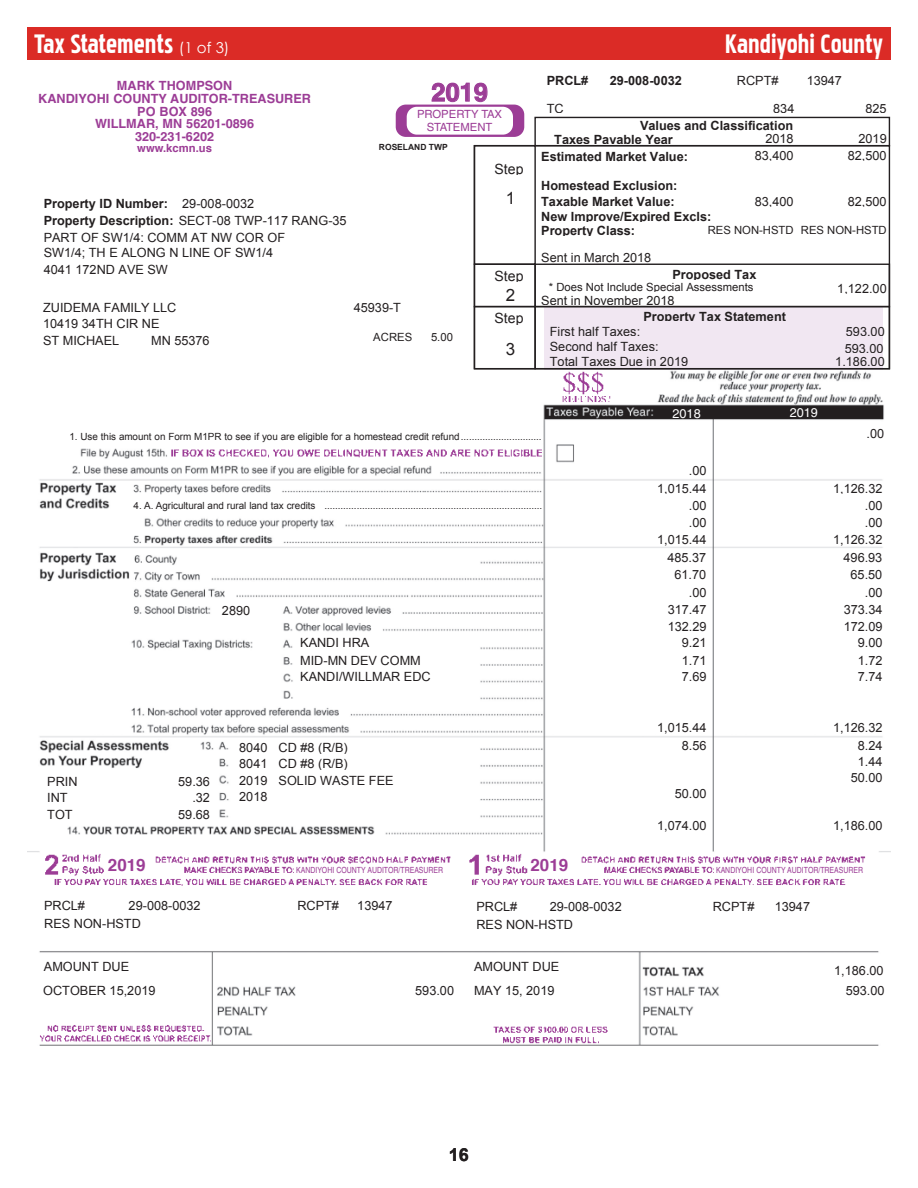
<style>
.page{position:relative;width:918px;height:1188px;background:#fff}
.page>*{position:absolute;margin:0;border:0;box-sizing:border-box;transform-origin:0 0}
.t1{font:33px "Pakenham";color:#fff}
.t2{font:700 25.35px "Helvetica";color:#9c3d96}
.t3{font:700 18px "Arial";color:#231f20}
.t4{font:700 16.95px "Helvetica";color:#9c3d96}
.t5{font:16.95px "Arial";color:#231f20}
.t6{font:14.1px "Arial";color:#231f20}
.t7{font:12.75px "Arial";color:#231f20}
.t8{font:700 12.75px "Arial";color:#231f20}
.t9{font:700 12.75px/12.8px "Helvetica";color:#9c3d96;text-align:center}
.t10{font:12.75px "Helvetica";color:#fff}
.t11{font:11.25px "Arial";color:#231f20}
.t12{font:11.25px/12.8px "Helvetica";color:#9c3d96;text-align:center}
.t13{font:700 11.25px "Helvetica";color:#9c3d96}
.t14{font:9.9px "Arial";letter-spacing:-.005em;color:#231f20}
.t15{font:condensed 8.4px "Helvetica";color:#9c3d96}
.t16{font:700 8.4px "Arial";color:#231f20}
.s1{font-family:"Century Gothic";font-size:15px}
.s2{font-weight:700}
</style>
<div class="page">
<div style="left:27px;top:27px;width:864px;height:32px;background:#db2b26"></div>
<img style="left:27px;top:102px;width:864px;height:944px">
<div style="left:396px;top:105px;width:128px;height:32px;background:#9c3d96;border-radius:10px"></div>
<div style="left:407px;top:107px;width:106px;height:28px;background:#fff;border-radius:10px"></div>
<svg style="left:431px;top:82px;width:57px;height:20px"></svg>
<div style="left:544px;top:306px;width:339px;height:64px;background:#f1e7f2"></div>
<div style="left:534px;top:117px;width:356px;height:29px;border:1px solid #231f20"></div>
<div style="left:534px;top:306px;width:356px;height:63px;border:1px solid #231f20"></div>
<div style="left:474px;top:306px;width:62px;height:63px;border:1px solid #231f20"></div>
<div style="left:534px;top:264px;width:356px;height:43px;border:1px solid #231f20"></div>
<div style="left:474px;top:264px;width:62px;height:43px;border:1px solid #231f20"></div>
<div style="left:474px;top:145px;width:62px;height:120px;border:1px solid #231f20"></div>
<h1 class="t1" style="left:34px;top:29px;width:197px">Tax Statements <span class="s1">(1 of 3)</span></h1>
<h1 class="t1" style="left:725px;top:29px;width:159px">Kandiyohi County</h1>
<h2 class="t2" style="left:431px;top:77px;width:58px">2019</h2>
<p class="t12" style="left:417px;top:108px;width:87px">PROPERTY TAX<br>STATEMENT</p>
<p class="t8" style="left:547px;top:73px;width:43px">PRCL#</p>
<p class="t7" style="left:737px;top:73px;width:43px">RCPT#</p>
<p class="t8" style="left:610px;top:73px;width:74px">29-008-0032</p>
<p class="t7" style="left:807px;top:73px;width:37px">13947</p>
<p class="t9" style="left:38px;top:79px;width:274px">MARK THOMPSON<br>KANDIYOHI COUNTY AUDITOR-TREASURER<br>PO BOX 896<br>WILLMAR, MN 56201-0896<br>320-231-6202</p>
<p class="t13" style="left:137px;top:139px;width:76px">www.kcmn.us</p>
<p class="t7" style="left:547px;top:100px;width:18px">TC</p>
<p class="t7" style="left:773px;top:100px;width:23px">834</p>
<p class="t7" style="left:865px;top:100px;width:23px">825</p>
<p class="t8" style="left:640px;top:117px;width:155px">Values and Classification</p>
<p class="t7" style="left:765px;top:131px;width:30px">2018</p>
<p class="t7" style="left:859px;top:131px;width:30px">2019</p>
<p class="t8" style="left:554px;top:131px;width:120px">Taxes Payable Year</p>
<p class="t16" style="left:379px;top:141px;width:70px">ROSELAND TWP</p>
<p class="t7" style="left:755px;top:148px;width:40px">83,400</p>
<p class="t7" style="left:848px;top:148px;width:40px">82,500</p>
<p class="t8" style="left:541px;top:148px;width:148px">Estimated Market Value:</p>
<p class="t6" style="left:494px;top:159px;width:31px">Step</p>
<p class="t8" style="left:44px;top:196px;width:126px">Property ID Number:</p>
<p class="t7" style="left:182px;top:195px;width:74px">29-008-0032</p>
<p class="t7" style="left:44px;top:212px;width:304px"><span class="s2">Property Description:</span> SECT-08 TWP-117 RANG-35</p>
<p class="t7" style="left:44px;top:229px;width:243px">PART OF SW1/4: COMM AT NW COR OF</p>
<p class="t7" style="left:44px;top:245px;width:231px">SW1/4; TH E ALONG N LINE OF SW1/4</p>
<p class="t7" style="left:44px;top:261px;width:126px">4041 172ND AVE SW</p>
<p class="t7" style="left:43px;top:299px;width:135px">ZUIDEMA FAMILY LLC</p>
<p class="t7" style="left:43px;top:315px;width:118px">10419 34TH CIR NE</p>
<p class="t7" style="left:43px;top:332px;width:78px">ST MICHAEL</p>
<p class="t7" style="left:151px;top:332px;width:60px">MN 55376</p>
<p class="t7" style="left:354px;top:299px;width:49px">45939-T</p>
<p class="t11" style="left:373px;top:330px;width:40px">ACRES</p>
<p class="t11" style="left:431px;top:330px;width:23px">5.00</p>
<h3 class="t5" style="left:506px;top:187px;width:11px">1</h3>
<p class="t8" style="left:541px;top:177px;width:138px">Homestead Exclusion:</p>
<p class="t8" style="left:541px;top:193px;width:135px">Taxable Market Value:</p>
<p class="t7" style="left:755px;top:193px;width:40px">83,400</p>
<p class="t7" style="left:848px;top:193px;width:40px">82,500</p>
<p class="t8" style="left:541px;top:208px;width:172px">New Improve/Expired Excls:</p>
<p class="t11" style="left:708px;top:222px;width:87px">RES NON-HSTD</p>
<p class="t8" style="left:541px;top:222px;width:95px">Property Class:</p>
<p class="t11" style="left:801px;top:222px;width:87px">RES NON-HSTD</p>
<p class="t7" style="left:541px;top:249px;width:112px">Sent in March 2018</p>
<p class="t6" style="left:494px;top:267px;width:31px">Step</p>
<h3 class="t5" style="left:506px;top:283px;width:11px">2</h3>
<p class="t8" style="left:672px;top:266px;width:86px">Proposed Tax</p>
<p class="t11" style="left:549px;top:280px;width:206px">* Does Not Include Special Assessments</p>
<p class="t7" style="left:541px;top:292px;width:135px">Sent in November 2018</p>
<p class="t7" style="left:837px;top:280px;width:51px">1,122.00</p>
<p class="t6" style="left:494px;top:309px;width:31px">Step</p>
<p class="t8" style="left:643px;top:308px;width:144px">Property Tax Statement</p>
<p class="t7" style="left:550px;top:323px;width:92px">First half Taxes:</p>
<p class="t7" style="left:846px;top:323px;width:40px">593.00</p>
<h3 class="t5" style="left:506px;top:338px;width:11px">3</h3>
<p class="t7" style="left:550px;top:338px;width:110px">Second half Taxes:</p>
<p class="t7" style="left:550px;top:353px;width:140px">Total Taxes Due in 2019</p>
<p class="t7" style="left:845px;top:340px;width:40px">593.00</p>
<p class="t7" style="left:835px;top:353px;width:51px">1,186.00</p>
<p class="t10" style="left:673px;top:406px;width:30px">2018</p>
<p class="t10" style="left:790px;top:406px;width:30px">2019</p>
<p class="t14" style="left:69px;top:430px;width:474px">1. Use this amount on Form M1PR to see if you are eligible for a homestead credit refund..............................</p>
<p class="t7" style="left:867px;top:425px;width:19px">.00</p>
<p class="t7" style="left:689px;top:462px;width:19px">.00</p>
<p class="t7" style="left:657px;top:480px;width:51px">1,015.44</p>
<p class="t7" style="left:833px;top:480px;width:51px">1,126.32</p>
<p class="t14" style="left:134px;top:499px;width:410px">4. A. Agricultural and rural land tax credits .................................................................................</p>
<p class="t7" style="left:689px;top:497px;width:19px">.00</p>
<p class="t7" style="left:865px;top:497px;width:19px">.00</p>
<p class="t7" style="left:689px;top:514px;width:19px">.00</p>
<p class="t7" style="left:865px;top:514px;width:19px">.00</p>
<p class="t7" style="left:657px;top:532px;width:51px">1,015.44</p>
<p class="t7" style="left:833px;top:532px;width:51px">1,126.32</p>
<p class="t7" style="left:667px;top:549px;width:40px">485.37</p>
<p class="t7" style="left:844px;top:549px;width:40px">496.93</p>
<p class="t7" style="left:675px;top:566px;width:33px">61.70</p>
<p class="t7" style="left:851px;top:566px;width:33px">65.50</p>
<p class="t7" style="left:689px;top:584px;width:19px">.00</p>
<p class="t7" style="left:865px;top:584px;width:19px">.00</p>
<p class="t7" style="left:222px;top:602px;width:30px">2890</p>
<p class="t7" style="left:668px;top:602px;width:40px">317.47</p>
<p class="t7" style="left:844px;top:602px;width:40px">373.34</p>
<p class="t7" style="left:668px;top:618px;width:40px">132.29</p>
<p class="t7" style="left:844px;top:618px;width:40px">172.09</p>
<p class="t7" style="left:300px;top:634px;width:71px">KANDI HRA</p>
<p class="t7" style="left:682px;top:635px;width:26px">9.21</p>
<p class="t7" style="left:858px;top:635px;width:26px">9.00</p>
<p class="t7" style="left:300px;top:652px;width:122px">MID-MN DEV COMM</p>
<p class="t7" style="left:682px;top:652px;width:26px">1.71</p>
<p class="t7" style="left:858px;top:652px;width:26px">1.72</p>
<p class="t7" style="left:300px;top:668px;width:132px">KANDI/WILLMAR EDC</p>
<p class="t7" style="left:682px;top:668px;width:26px">7.69</p>
<p class="t7" style="left:858px;top:668px;width:26px">7.74</p>
<p class="t7" style="left:657px;top:720px;width:51px">1,015.44</p>
<p class="t7" style="left:833px;top:720px;width:51px">1,126.32</p>
<p class="t7" style="left:239px;top:739px;width:30px">8040</p>
<p class="t7" style="left:279px;top:739px;width:71px">CD #8 (R/B)</p>
<p class="t7" style="left:682px;top:737px;width:26px">8.56</p>
<p class="t7" style="left:858px;top:737px;width:26px">8.24</p>
<p class="t7" style="left:239px;top:756px;width:30px">8041</p>
<p class="t7" style="left:279px;top:756px;width:71px">CD #8 (R/B)</p>
<p class="t7" style="left:858px;top:753px;width:26px">1.44</p>
<p class="t7" style="left:47px;top:773px;width:32px">PRIN</p>
<p class="t7" style="left:178px;top:773px;width:33px">59.36</p>
<p class="t7" style="left:239px;top:772px;width:30px">2019</p>
<p class="t7" style="left:279px;top:772px;width:117px">SOLID WASTE FEE</p>
<p class="t7" style="left:851px;top:770px;width:33px">50.00</p>
<p class="t7" style="left:47px;top:789px;width:22px">INT</p>
<p class="t7" style="left:192px;top:789px;width:19px">.32</p>
<p class="t7" style="left:239px;top:788px;width:30px">2018</p>
<p class="t7" style="left:675px;top:785px;width:33px">50.00</p>
<p class="t7" style="left:47px;top:806px;width:27px">TOT</p>
<p class="t7" style="left:178px;top:806px;width:33px">59.68</p>
<p class="t7" style="left:657px;top:818px;width:51px">1,074.00</p>
<p class="t7" style="left:833px;top:818px;width:51px">1,186.00</p>
<p class="t7" style="left:44px;top:898px;width:42px">PRCL#</p>
<h3 class="t4" style="left:108px;top:851px;width:39px">2019</h3>
<h3 class="t4" style="left:531px;top:852px;width:39px">2019</h3>
<p class="t15" style="left:296px;top:865px;width:149px">KANDIYOHI COUNTY AUDITOR/TREASURER</p>
<p class="t15" style="left:716px;top:865px;width:149px">KANDIYOHI COUNTY AUDITOR/TREASURER</p>
<p class="t7" style="left:297px;top:898px;width:43px">RCPT#</p>
<p class="t7" style="left:129px;top:898px;width:74px">29-008-0032</p>
<p class="t7" style="left:476px;top:899px;width:42px">PRCL#</p>
<p class="t7" style="left:357px;top:898px;width:37px">13947</p>
<p class="t7" style="left:550px;top:899px;width:74px">29-008-0032</p>
<p class="t7" style="left:713px;top:899px;width:43px">RCPT#</p>
<p class="t7" style="left:775px;top:899px;width:37px">13947</p>
<p class="t7" style="left:44px;top:915px;width:98px">RES NON-HSTD</p>
<p class="t7" style="left:44px;top:958px;width:87px">AMOUNT DUE</p>
<p class="t7" style="left:476px;top:916px;width:98px">RES NON-HSTD</p>
<p class="t7" style="left:474px;top:958px;width:87px">AMOUNT DUE</p>
<p class="t7" style="left:43px;top:982px;width:114px">OCTOBER 15,2019</p>
<p class="t7" style="left:474px;top:982px;width:82px">MAY 15, 2019</p>
<p class="t7" style="left:415px;top:982px;width:40px">593.00</p>
<h3 class="t3" style="left:449px;top:1143px;width:22px">16</h3>
<p class="t7" style="left:834px;top:962px;width:51px">1,186.00</p>
<p class="t7" style="left:846px;top:982px;width:40px">593.00</p>
</div>
